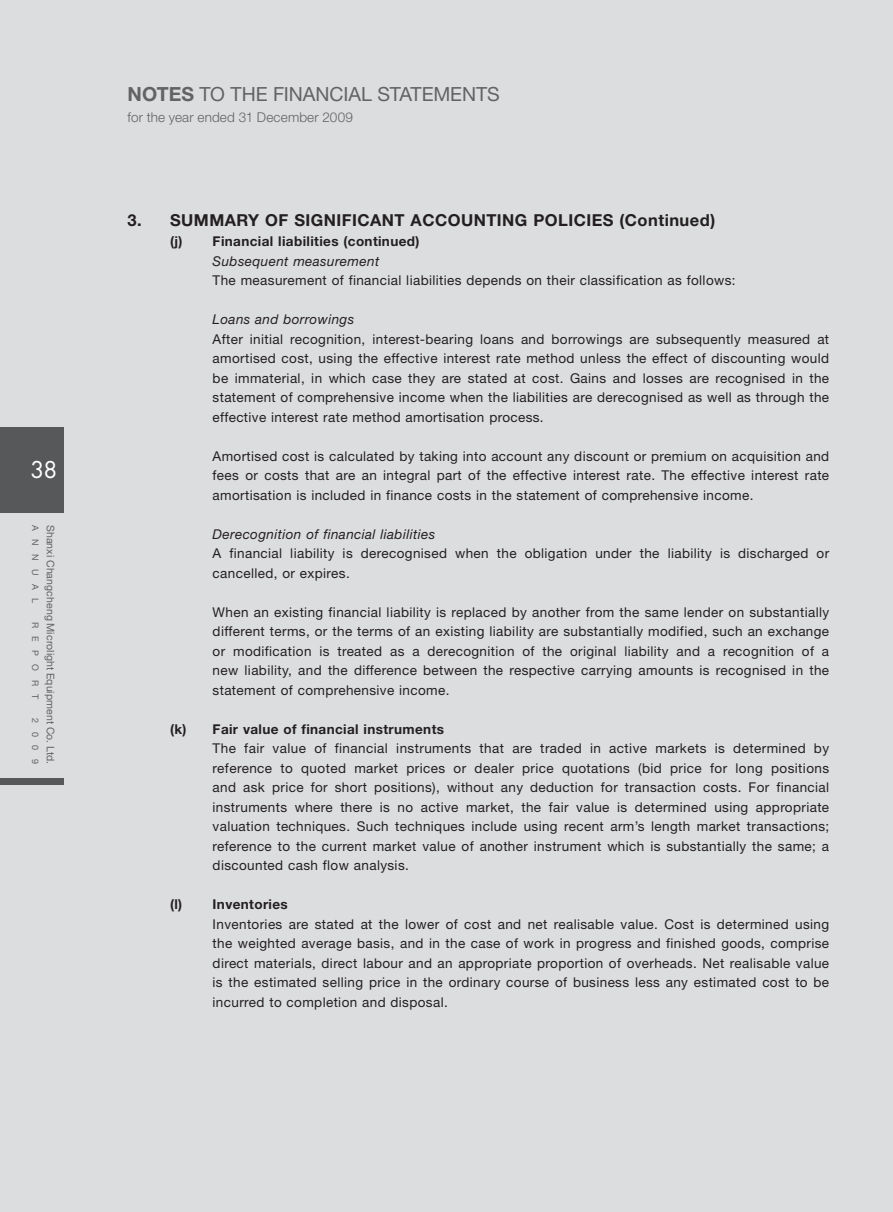
<style>
.page{position:relative;width:893px;height:1212px;background:#dcdddf}
.page>*{position:absolute;margin:0;border:0;box-sizing:border-box;transform-origin:0 0}
.t1{font:22.5px "Futura Std";color:#fff}
.t2{font:19.5px "Helvetica Neue LT Std";letter-spacing:-.005em;color:#636366}
.t3{font:700 16.5px "Helvetica Neue LT Std";letter-spacing:.03em;color:#231f20}
.t4{font:13.5px/19.5px "Helvetica Neue LT Std";letter-spacing:.03em;color:#231f20;text-align:justify}
.t5{font:700 13.5px "Helvetica Neue LT Std";letter-spacing:.03em;color:#231f20}
.t6{font:italic 13.5px "Helvetica Neue LT Std";letter-spacing:.03em;color:#231f20}
.t7{font:300 13.5px "Helvetica Neue LT Std";letter-spacing:.01em;color:#636366}
.t8{font:10.5px "Helvetica Neue LT Std";letter-spacing:.005em;color:#636366}
.t9{font:9px "Helvetica Neue LT Std";letter-spacing:.935em;color:#636366}
.s1{font-weight:700}
</style>
<div class="page">
<div style="left:0;top:427px;width:64px;height:85px;background:#57585a"></div>
<div style="left:0;top:778px;width:64px;height:7px;background:#57585a"></div>
<h1 class="t1" style="left:31px;top:456px;width:28px">38</h1>
<p class="t9" style="left:39px;top:525px;width:80px;rotate:90deg">ANNUAL</p>
<p class="t9" style="left:39px;top:622px;width:79px;rotate:90deg">REPORT</p>
<p class="t9" style="left:39px;top:718px;width:47px;rotate:90deg">2009</p>
<p class="t8" style="left:54px;top:525px;width:241px;rotate:90deg">Shanxi Changcheng Microlight Equipment Co. Ltd.</p>
<h2 class="t2" style="left:128px;top:87px;width:374px"><span class="s1">NOTES</span> TO THE FINANCIAL STATEMENTS</h2>
<p class="t7" style="left:128px;top:112px;width:227px">for the year ended 31 December 2009</p>
<p class="t3" style="left:128px;top:214px;width:589px">3. SUMMARY OF SIGNIFICANT ACCOUNTING POLICIES (Continued)</p>
<p class="t5" style="left:170px;top:236px;width:251px">(j) Financial liabilities (continued)</p>
<p class="t6" style="left:213px;top:256px;width:168px">Subsequent measurement</p>
<p class="t4" style="left:213px;top:272px;width:524px">The measurement of financial liabilities depends on their classification as follows:</p>
<p class="t6" style="left:213px;top:314px;width:143px">Loans and borrowings</p>
<p class="t4" style="left:213px;top:331px;width:618px">After initial recognition, interest-bearing loans and borrowings are subsequently measured at amortised cost, using the effective interest rate method unless the effect of discounting would be immaterial, in which case they are stated at cost. Gains and losses are recognised in the statement of comprehensive income when the liabilities are derecognised as well as through the effective interest rate method amortisation process.</p>
<p class="t4" style="left:213px;top:448px;width:618px">Amortised cost is calculated by taking into account any discount or premium on acquisition and fees or costs that are an integral part of the effective interest rate. The effective interest rate amortisation is included in finance costs in the statement of comprehensive income.</p>
<p class="t6" style="left:213px;top:529px;width:224px">Derecognition of financial liabilities</p>
<p class="t4" style="left:213px;top:545px;width:618px">A financial liability is derecognised when the obligation under the liability is discharged or cancelled, or expires.</p>
<p class="t4" style="left:213px;top:604px;width:618px">When an existing financial liability is replaced by another from the same lender on substantially different terms, or the terms of an existing liability are substantially modified, such an exchange or modification is treated as a derecognition of the original liability and a recognition of a new liability, and the difference between the respective carrying amounts is recognised in the statement of comprehensive income.</p>
<p class="t5" style="left:170px;top:724px;width:275px">(k) Fair value of financial instruments</p>
<p class="t4" style="left:213px;top:740px;width:618px">The fair value of financial instruments that are traded in active markets is determined by reference to quoted market prices or dealer price quotations (bid price for long positions and ask price for short positions), without any deduction for transaction costs. For financial instruments where there is no active market, the fair value is determined using appropriate valuation techniques. Such techniques include using recent arm’s length market transactions; reference to the current market value of another instrument which is substantially the same; a discounted cash flow analysis.</p>
<p class="t5" style="left:170px;top:899px;width:119px">(l) Inventories</p>
<p class="t4" style="left:213px;top:916px;width:618px">Inventories are stated at the lower of cost and net realisable value. Cost is determined using the weighted average basis, and in the case of work in progress and finished goods, comprise direct materials, direct labour and an appropriate proportion of overheads. Net realisable value is the estimated selling price in the ordinary course of business less any estimated cost to be incurred to completion and disposal.</p>
</div>
